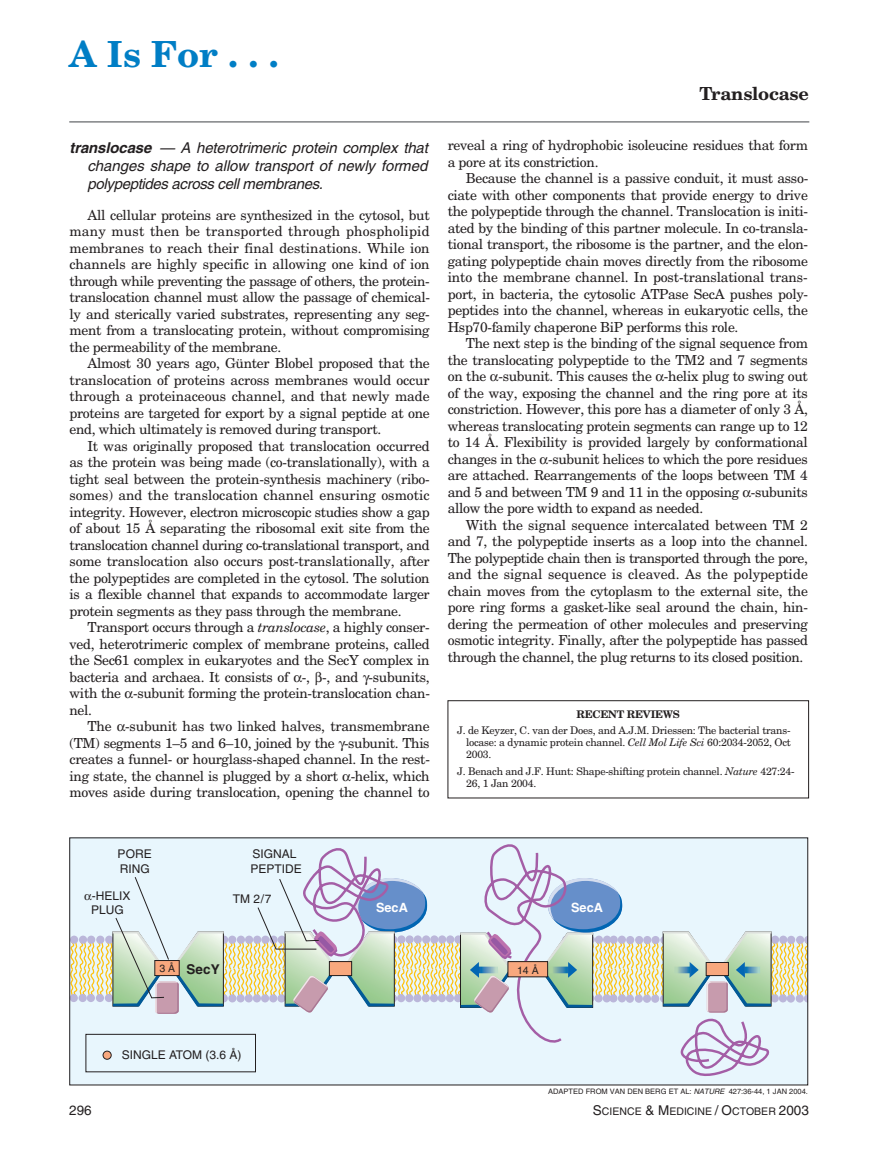
<style>
.page{position:relative;width:878px;height:1161px;background:#fff}
.page>*{position:absolute;margin:0;border:0;box-sizing:border-box;transform-origin:0 0}
.t1{font:700 36px "New Century Schlbk";color:#007ec5}
.t2{font:700 18px "New Century Schlbk";letter-spacing:-.01em;color:#231f20}
.t3{font:italic 15px/18px "Helvetica";letter-spacing:-.02em;color:#231f20;text-align:justify}
.t4{font:13.8px/16.5px "New Century Schlbk";letter-spacing:-.02em;color:#231f20;text-align:justify}
.t5{font:700 13.5px "Helvetica";color:#231f20}
.t6{font:13.5px "Helvetica";color:#231f20}
.t7{font:700 12.75px "Helvetica";color:#fff}
.t8{font:12px/14.4px "Helvetica";color:#231f20}
.t9{font:10.5px/12px "New Century Schlbk";letter-spacing:-.02em;color:#231f20;text-align:justify}
.t10{font:10.5px "Helvetica";color:#231f20}
.t11{font:700 10.5px "New Century Schlbk";letter-spacing:-.025em;color:#231f20}
.t12{font:7.5px "Helvetica";color:#231f20}
.s1{font-weight:700}
.s2{font-style:italic}
.s3{font-size:13.5px}
</style>
<div class="page">
<hr style="left:69px;top:121px;width:740px;height:2px;background:#808285">
<div style="left:70px;top:838px;width:737px;height:247px;background:#e8f6fd"></div>
<svg style="left:70px;top:839px;width:738px;height:239px"></svg>
<h1 class="t1" style="left:69px;top:41px;width:211px">A Is For . . .</h1>
<p class="t3" style="left:87px;top:140px;width:342px;text-indent:-18px"><span class="s1">translocase</span> — A heterotrimeric protein complex that changes shape to allow transport of newly formed polypeptides across cell membranes.</p>
<p class="t4" style="left:69px;top:208px;width:362px;text-indent:18px">All cellular proteins are synthesized in the cytosol, but many must then be transported through phospholipid membranes to reach their final destinations. While ion channels are highly specific in allowing one kind of ion through while preventing the passage of others, the protein&shy;translocation channel must allow the passage of chemical&shy;ly and sterically varied substrates, representing any seg&shy;ment from a translocating protein, without compromising the permeability of the membrane.</p>
<p class="t4" style="left:69px;top:356px;width:362px;text-indent:18px">Almost 30 years ago, Günter Blobel proposed that the translocation of proteins across membranes would occur through a proteinaceous channel, and that newly made proteins are targeted for export by a signal peptide at one end, which ultimately is removed during transport.</p>
<p class="t4" style="left:69px;top:439px;width:362px;text-indent:18px">It was originally proposed that translocation occurred as the protein was being made (co-translationally), with a tight seal between the protein-synthesis machinery (ribo&shy;somes) and the translocation channel ensuring osmotic integrity. However, electron microscopic studies show a gap of about 15 Å separating the ribosomal exit site from the translocation channel during co-translational transport, and some translocation also occurs post-translationally, after the polypeptides are completed in the cytosol. The solution is a flexible channel that expands to accommodate larger protein segments as they pass through the membrane.</p>
<p class="t4" style="left:69px;top:620px;width:362px;text-indent:18px">Transport occurs through a <span class="s2">translocase</span>, a highly conser&shy;ved, heterotrimeric complex of membrane proteins, called the Sec61 complex in eukaryotes and the SecY complex in bacteria and archaea. It consists of -, -, and -subunits, with the -subunit forming the protein-translocation chan&shy;nel.</p>
<p class="t4" style="left:69px;top:719px;width:362px;text-indent:18px">The -subunit has two linked halves, transmembrane (TM) segments 1–5 and 6–10, joined by the -subunit. This creates a funnel- or hourglass-shaped channel. In the rest&shy;ing state, the channel is plugged by a short -helix, which moves aside during translocation, opening the channel to</p>
<h2 class="t2" style="left:699px;top:87px;width:111px">Translocase</h2>
<p class="t4" style="left:448px;top:139px;width:362px">reveal a ring of hydrophobic isoleucine residues that form a pore at its constriction.</p>
<p class="t4" style="left:448px;top:172px;width:362px;text-indent:18px">Because the channel is a passive conduit, it must asso&shy;ciate with other components that provide energy to drive the polypeptide through the channel. Translocation is initi&shy;ated by the binding of this partner molecule. In co-transla&shy;tional transport, the ribosome is the partner, and the elon&shy;gating polypeptide chain moves directly from the ribosome into the membrane channel. In post-translational trans&shy;port, in bacteria, the cytosolic ATPase SecA pushes poly&shy;peptides into the channel, whereas in eukaryotic cells, the Hsp70-family chaperone BiP performs this role.</p>
<p class="t4" style="left:448px;top:337px;width:362px;text-indent:18px">The next step is the binding of the signal sequence from the translocating polypeptide to the TM2 and 7 segments on the -subunit. This causes the -helix plug to swing out of the way, exposing the channel and the ring pore at its constriction. However, this pore has a diameter of only 3 Å, whereas translocating protein segments can range up to 12 to 14 Å. Flexibility is provided largely by conformational changes in the -subunit helices to which the pore residues are attached. Rearrangements of the loops between TM 4 and 5 and between TM 9 and 11 in the opposing -subunits allow the pore width to expand as needed.</p>
<p class="t4" style="left:448px;top:518px;width:362px;text-indent:18px">With the signal sequence intercalated between TM 2 and 7, the polypeptide inserts as a loop into the channel.<br>The polypeptide chain then is transported through the pore, and the signal sequence is cleaved. As the polypeptide chain moves from the cytoplasm to the external site, the pore ring forms a gasket-like seal around the chain, hin&shy;dering the permeation of other molecules and preserving osmotic integrity. Finally, after the polypeptide has passed through the channel, the plug returns to its closed position.</p>
<p class="t11" style="left:576px;top:710px;width:105px">RECENT REVIEWS</p>
<p class="t9" style="left:466px;top:725px;width:326px;text-indent:-9px">J. de Keyzer, C. van der Does, and A.J.M. Driessen: The bacterial trans&shy;locase: a dynamic protein channel. <span class="s2">Cell Mol Life Sci</span> 60:2034-2052, Oct 2003.</p>
<p class="t9" style="left:466px;top:766px;width:330px;text-indent:-9px">J. Benach and J.F. Hunt: Shape-shifting protein channel. <span class="s2">Nature</span> 427:24-<br>26, 1 Jan 2004.</p>
<p class="t8" style="left:118px;top:848px;width:36px">PORE<br>RING</p>
<p class="t8" style="left:91px;top:889px;width:41px">-HELIX<br>PLUG</p>
<p class="t8" style="left:250px;top:848px;width:53px">SIGNAL<br>PEPTIDE</p>
<p class="t8" style="left:233px;top:893px;width:40px">TM 2/7</p>
<p class="t10" style="left:159px;top:965px;width:17px">3 Å</p>
<p class="t5" style="left:187px;top:964px;width:35px">SecY</p>
<p class="t7" style="left:376px;top:903px;width:33px">SecA</p>
<p class="t10" style="left:517px;top:966px;width:23px">14 Å</p>
<p class="t7" style="left:571px;top:903px;width:33px">SecA</p>
<p class="t8" style="left:122px;top:1049px;width:121px">SINGLE ATOM (3.6 Å)</p>
<p class="t12" style="left:548px;top:1088px;width:261px">ADAPTED FROM VAN DEN BERG ET AL: <span class="s2">NATURE</span> 427:36-44, 1 JAN 2004.</p>
<p class="t6" style="left:69px;top:1106px;width:24px">296</p>
<p class="t10" style="left:593px;top:1108px;width:217px"><span class="s3">S</span>CIENCE <span class="s3">&amp; M</span>EDICINE <span class="s3">/ O</span>CTOBER <span class="s3">2003</span></p>
</div>
